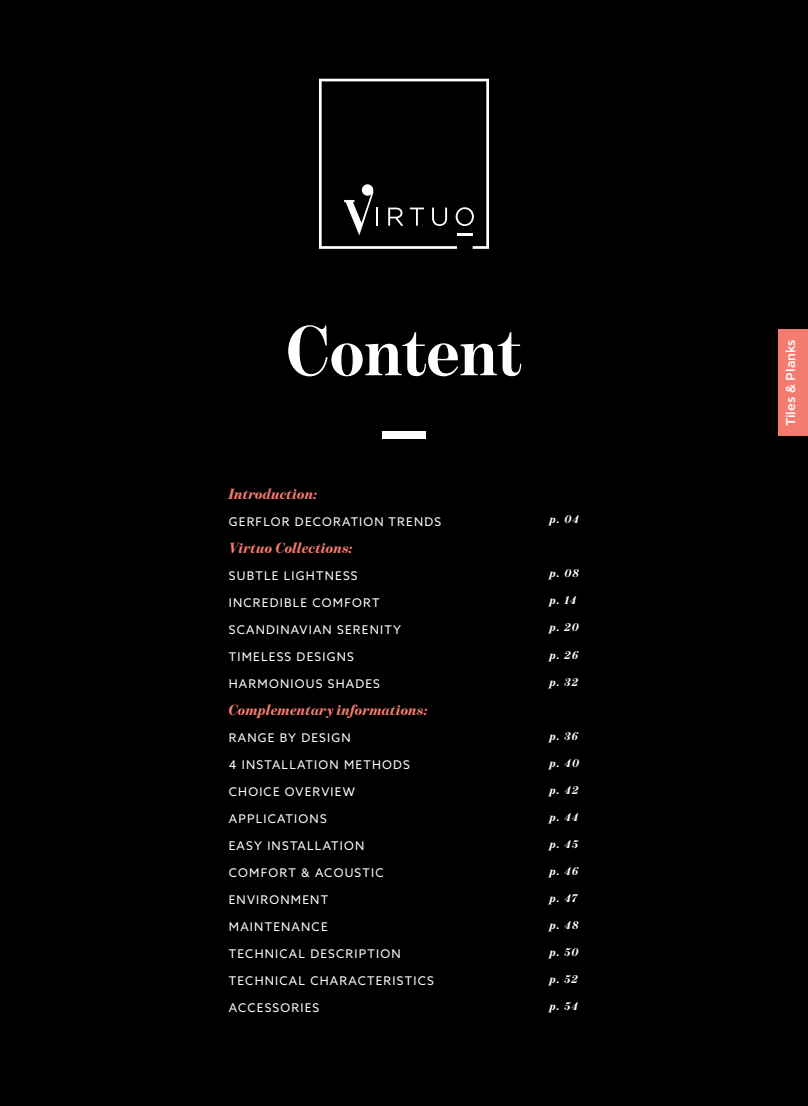
<style>
.page{position:relative;width:808px;height:1106px;background:#000}
.page>*{position:absolute;margin:0;border:0;box-sizing:border-box;transform-origin:0 0}
.t1{font:700 72px "Benton Mod Disp";color:#fff}
.t2{font:italic 900 15px "Benton Mod Disp";letter-spacing:.01em;color:#f47b70}
.t3{font:500 12.75px "Gotham HTF";color:#fff}
.t4{font:12px "Azo Sans";letter-spacing:.1em;color:#fff}
.t5{font:italic 900 12px "Benton Mod Disp";letter-spacing:.1em;color:#fff}
</style>
<div class="page">
<div style="left:382px;top:431px;width:44px;height:8px;background:#fff"></div>
<svg style="left:319px;top:79px;width:170px;height:170px"></svg>
<div style="left:778px;top:330px;width:30px;height:106px;background:#f47b70"></div>
<h1 class="t1" style="left:286px;top:311px;width:237px">Content</h1>
<p class="t2" style="left:229px;top:485px;width:90px">Introduction:</p>
<p class="t4" style="left:229px;top:513px;width:214px">GERFLOR DECORATION TRENDS</p>
<p class="t2" style="left:229px;top:539px;width:126px">Virtuo Collections:</p>
<p class="t4" style="left:229px;top:567px;width:130px">SUBTLE LIGHTNESS</p>
<p class="t4" style="left:229px;top:594px;width:152px">INCREDIBLE COMFORT</p>
<p class="t4" style="left:229px;top:621px;width:174px">SCANDINAVIAN SERENITY</p>
<p class="t4" style="left:229px;top:648px;width:127px">TIMELESS DESIGNS</p>
<p class="t4" style="left:229px;top:675px;width:153px">HARMONIOUS SHADES</p>
<p class="t2" style="left:229px;top:701px;width:200px">Complementary informations:</p>
<p class="t4" style="left:229px;top:729px;width:123px">RANGE BY DESIGN</p>
<p class="t4" style="left:229px;top:756px;width:183px">4 INSTALLATION METHODS</p>
<p class="t4" style="left:229px;top:783px;width:128px">CHOICE OVERVIEW</p>
<p class="t4" style="left:229px;top:810px;width:99px">APPLICATIONS</p>
<p class="t4" style="left:229px;top:837px;width:137px">EASY INSTALLATION</p>
<p class="t4" style="left:229px;top:864px;width:156px">COMFORT &amp; ACOUSTIC</p>
<p class="t4" style="left:229px;top:891px;width:101px">ENVIRONMENT</p>
<p class="t4" style="left:229px;top:918px;width:100px">MAINTENANCE</p>
<p class="t4" style="left:229px;top:945px;width:173px">TECHNICAL DESCRIPTION</p>
<p class="t4" style="left:229px;top:972px;width:206px">TECHNICAL CHARACTERISTICS</p>
<p class="t4" style="left:229px;top:999px;width:92px">ACCESSORIES</p>
<p class="t5" style="left:550px;top:512px;width:31px">p. 04</p>
<p class="t5" style="left:550px;top:566px;width:31px">p. 08</p>
<p class="t5" style="left:550px;top:593px;width:28px">p. 14</p>
<p class="t5" style="left:550px;top:620px;width:31px">p. 20</p>
<p class="t5" style="left:550px;top:647px;width:30px">p. 26</p>
<p class="t5" style="left:550px;top:674px;width:30px">p. 32</p>
<p class="t5" style="left:550px;top:728px;width:30px">p. 36</p>
<p class="t5" style="left:550px;top:755px;width:31px">p. 40</p>
<p class="t5" style="left:550px;top:782px;width:30px">p. 42</p>
<p class="t5" style="left:550px;top:809px;width:30px">p. 44</p>
<p class="t5" style="left:550px;top:836px;width:30px">p. 45</p>
<p class="t5" style="left:550px;top:863px;width:30px">p. 46</p>
<p class="t5" style="left:550px;top:890px;width:29px">p. 47</p>
<p class="t5" style="left:550px;top:917px;width:30px">p. 48</p>
<p class="t5" style="left:550px;top:944px;width:30px">p. 50</p>
<p class="t5" style="left:550px;top:971px;width:30px">p. 52</p>
<p class="t5" style="left:550px;top:998px;width:30px">p. 54</p>
<p class="t3" style="left:783px;top:426px;width:89px;rotate:-90deg">Tiles &amp; Planks</p>
</div>
